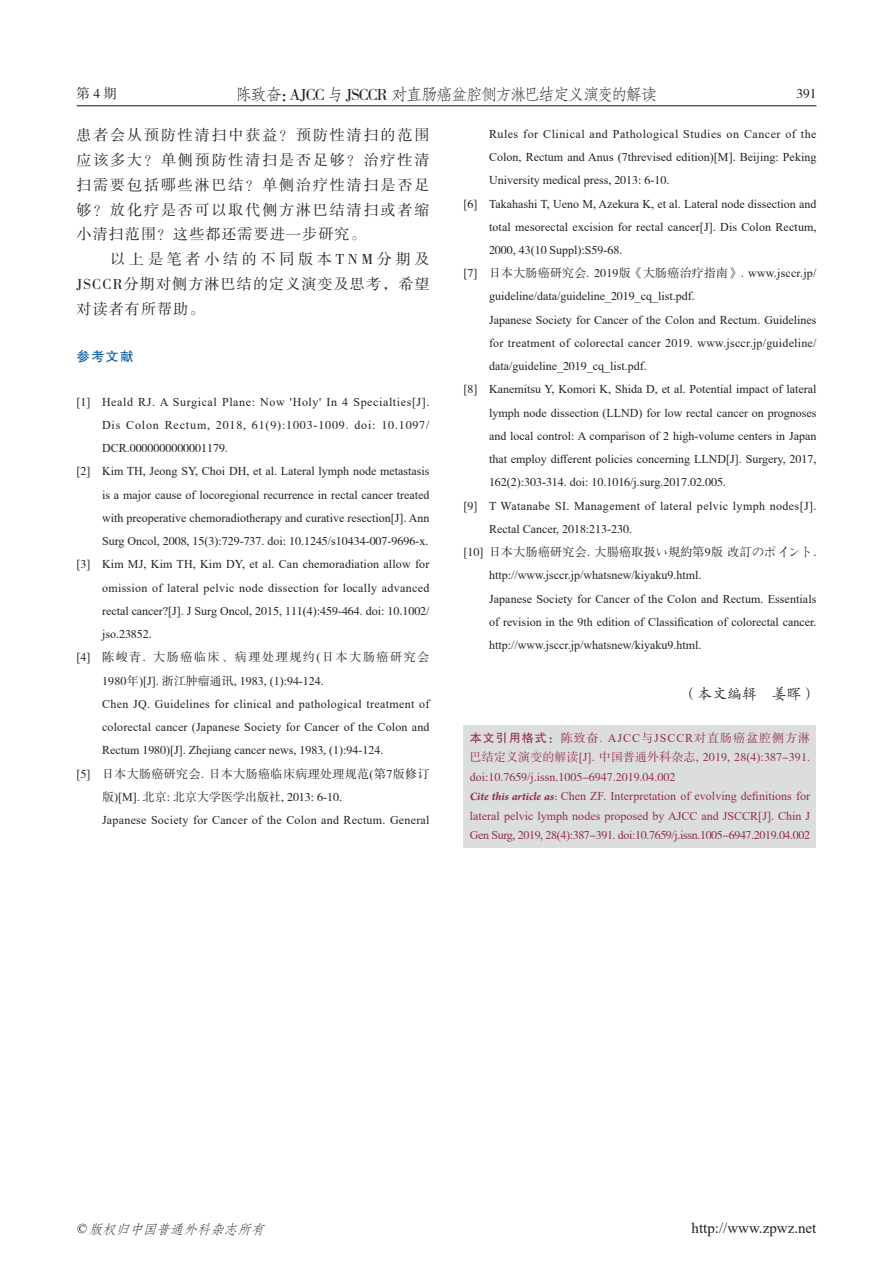
<style>
.page{position:relative;width:893px;height:1263px;background:#fff}
.page>*{position:absolute;margin:0;border:0;box-sizing:border-box;transform-origin:0 0}
.t1{font:16.5px "FZFSK GBK1 0";letter-spacing:-.1em;color:#231f20}
.t2{font:15px/24.8px "FZSSK GBK1 0";letter-spacing:.075em;color:#231f20;text-align:justify}
.t3{font:15px "Times New Roman";color:#231f20}
.t4{font:15px "FZKTK GBK1 0";letter-spacing:-.01em;color:#231f20}
.t5{font:italic 13.5px "FZFSK GBK1 0";color:#231f20}
.t6{font:13.5px "FZSSK GBK1 0";letter-spacing:.125em;color:#231f20}
.t7{font:13.5px "FZHTK GBK1 0";color:#015ca3}
.t8{font:12px/23.2px "Times New Roman";color:#231f20;text-align:justify}
.t9{font:12px/23.2px "FZSSK GBK1 0";letter-spacing:.015em;color:#231f20}
.t10{font:12px/19.5px "Times New Roman";color:#942d4a}
.t11{font:12px/19.5px "FZSSK GBK1 0";color:#942d4a;text-align:justify}
.t12{font:12px "Times New Roman";letter-spacing:.02em;color:#231f20}
.t13{font:12px/23.2px "Times New Roman";letter-spacing:.05em;color:#231f20;text-align:right}
.t14{font:12px/23.2px "Times New Roman";letter-spacing:.03em;color:#231f20}
.t15{font:12px "FZSSK GBK1 0";letter-spacing:-.03em;color:#942d4a}
.t16{font:12px/23.2px "FZSSK GBK1 0";letter-spacing:.135em;color:#231f20}
.t17{font:12px "Times New Roman";letter-spacing:.04em;color:#231f20}
.s1{font-family:"FZSSK GBK1 0"}
.s2{font-family:"Times New Roman"}
.s3{font-family:"FZHTK GBK1 0"}
.s4{font-family:"Arno Pro";font-weight:700;font-style:italic}
.s5{font-family:"Arno Pro"}
</style>
<div class="page">
<hr style="left:77px;top:105px;width:739px;height:1px;background:#231f20">
<div style="left:463px;top:725px;width:353px;height:122px;background:#dcdddf"></div>
<p class="t6" style="left:77px;top:87px;width:42px">第4期</p>
<h1 class="t1" style="left:235px;top:85px;width:424px">陈致奋：<span class="s1">AJCC</span> 与 <span class="s1">JSCCR</span> 对直肠癌盆腔侧方淋巴结定义演变的解读</h1>
<p class="t6" style="left:796px;top:87px;width:22px">391</p>
<p class="t2" style="left:77px;top:124px;width:354px">患者会从预防性清扫中获益？预防性清扫的范围应该多大？单侧预防性清扫是否足够？治疗性清扫需要包括哪些淋巴结？单侧治疗性清扫是否足够？放化疗是否可以取代侧方淋巴结清扫或者缩小清扫范围？这些都还需要进一步研究。</p>
<p class="t2" style="left:77px;top:247px;width:355px;text-indent:34px">以上是笔者小结的不同版本TNM分期及JSCCR分期对侧方淋巴结的定义演变及思考，希望对读者有所帮助。</p>
<p class="t7" style="left:77px;top:349px;width:59px">参考文献</p>
<p class="t13" style="left:77px;top:390px;width:354px">[<span class="s1">1</span>] Heald RJ. A Surgical Plane: Now 'Holy' In <span class="s1">4</span> Specialties[J].<br>Dis Colon Rectum, <span class="s1">2018</span>, <span class="s1">61</span>(<span class="s1">9</span>):<span class="s1">1003</span>-<span class="s1">1009</span>. doi: <span class="s1">10</span>.<span class="s1">1097</span>/</p>
<p class="t9" style="left:102px;top:437px;width:127px"><span class="s2">DCR.</span>0000000000001179<span class="s2">.</span></p>
<p class="t8" style="left:102px;top:459px;width:329px;text-indent:-26px">[<span class="s1">2</span>] Kim TH, Jeong SY, Choi DH, et al. Lateral lymph node metastasis is a major cause of locoregional recurrence in rectal cancer treated with preoperative chemoradiotherapy and curative resection[J]. Ann</p>
<p class="t9" style="left:102px;top:530px;width:328px"><span class="s2">Surg Oncol,</span> 2008<span class="s2">,</span> 15<span class="s2">(</span>3<span class="s2">):</span>729<span class="s2">-</span>737<span class="s2">. doi:</span> 10<span class="s2">.</span>1245<span class="s2">/s</span>10434<span class="s2">-</span>007<span class="s2">-</span>9696<span class="s2">-x.</span></p>
<p class="t8" style="left:102px;top:552px;width:329px;text-indent:-26px">[<span class="s1">3</span>] Kim MJ, Kim TH, Kim DY, et al. Can chemoradiation allow for omission of lateral pelvic node dissection for locally advanced rectal cancer?[J]. J Surg Oncol, <span class="s1">2015</span>, <span class="s1">111</span>(<span class="s1">4</span>):<span class="s1">459</span>-<span class="s1">464</span>. doi: <span class="s1">10</span>.<span class="s1">1002</span>/ jso.<span class="s1">23852</span>.</p>
<p class="t16" style="left:102px;top:646px;width:329px;text-indent:-26px"><span class="s2">[</span>4<span class="s2">]</span> 陈峻青<span class="s2">.</span> 大肠癌临床、病理处理规约<span class="s2">(</span>日本大肠癌研究会<br>1980年<span class="s2">)[J].</span> 浙江肿瘤通讯<span class="s2">,</span> 1983<span class="s2">, (</span>1<span class="s2">):</span>94<span class="s2">-</span>124<span class="s2">.</span></p>
<p class="t8" style="left:102px;top:692px;width:329px">Chen JQ. Guidelines for clinical and pathological treatment of colorectal cancer (Japanese Society for Cancer of the Colon and Rectum <span class="s1">1980</span>)[J]. Zhejiang cancer news, <span class="s1">1983</span>, (<span class="s1">1</span>):<span class="s1">94</span>-<span class="s1">124</span>.</p>
<p class="t9" style="left:102px;top:762px;width:329px;text-indent:-26px"><span class="s2">[</span>5<span class="s2">]</span> 日本大肠癌研究会<span class="s2">.</span> 日本大肠癌临床病理处理规范<span class="s2">(</span>第7版修订版<span class="s2">)[M].</span> 北京<span class="s2">:</span> 北京大学医学出版社<span class="s2">,</span> 2013<span class="s2">:</span> 6<span class="s2">-</span>10<span class="s2">.</span></p>
<p class="t12" style="left:102px;top:812px;width:329px">Japanese Society for Cancer of the Colon and Rectum. General</p>
<p class="t17" style="left:489px;top:125px;width:329px">Rules for Clinical and Pathological Studies on Cancer of the</p>
<p class="t8" style="left:489px;top:145px;width:329px">Colon, Rectum and Anus (<span class="s1">7</span>threvised edition)[M]. Beijing: Peking</p>
<p class="t8" style="left:489px;top:168px;width:182px">University medical press, <span class="s1">2013</span>: <span class="s1">6</span>-<span class="s1">10</span>.</p>
<p class="t8" style="left:463px;top:191px;width:354px">[<span class="s1">6</span>] Takahashi T, Ueno M, Azekura K, et al. Lateral node dissection and</p>
<p class="t8" style="left:489px;top:215px;width:329px">total mesorectal excision for rectal cancer[J]. Dis Colon Rectum,</p>
<p class="t9" style="left:463px;top:239px;width:354px;text-indent:26px">2000<span class="s2">,</span> 43<span class="s2">(</span>10 <span class="s2">Suppl):S</span>59<span class="s2">-</span>68<span class="s2">.<br>[</span>7<span class="s2">]</span> 日本大肠癌研究会<span class="s2">.</span> 2019版《大肠癌治疗指南》<span class="s2">. www.jsccr.jp/</span></p>
<p class="t8" style="left:489px;top:284px;width:207px">guideline/data/guideline_<span class="s1">2019</span>_cq_list.pdf.</p>
<p class="t8" style="left:489px;top:308px;width:329px">Japanese Society for Cancer of the Colon and Rectum. Guidelines</p>
<p class="t12" style="left:489px;top:334px;width:329px">for treatment of colorectal cancer <span class="s1">2019</span>. www.jsccr.jp/guideline/</p>
<p class="t8" style="left:489px;top:354px;width:159px">data/guideline_<span class="s1">2019</span>_cq_list.pdf.</p>
<p class="t8" style="left:463px;top:377px;width:354px">[<span class="s1">8</span>] Kanemitsu Y, Komori K, Shida D, et al. Potential impact of lateral</p>
<p class="t8" style="left:489px;top:401px;width:329px">lymph node dissection (LLND) for low rectal cancer on prognoses</p>
<p class="t8" style="left:489px;top:424px;width:329px">and local control: A comparison of <span class="s1">2</span> high-volume centers in Japan</p>
<p class="t8" style="left:489px;top:447px;width:329px">that employ different policies concerning LLND[J]. Surgery, <span class="s1">2017</span>,</p>
<p class="t9" style="left:489px;top:471px;width:238px">162<span class="s2">(</span>2<span class="s2">):</span>303<span class="s2">-</span>314<span class="s2">. doi:</span> 10<span class="s2">.</span>1016<span class="s2">/j.surg.</span>2017<span class="s2">.</span>02<span class="s2">.</span>005<span class="s2">.</span></p>
<p class="t14" style="left:489px;top:494px;width:329px;text-indent:-26px">[<span class="s1">9</span>] T Watanabe SI. Management of lateral pelvic lymph nodes[J].<br>Rectal Cancer, <span class="s1">2018</span>:<span class="s1">213</span>-<span class="s1">230</span>.</p>
<p class="t9" style="left:463px;top:541px;width:354px"><span class="s2">[</span>10<span class="s2">]</span> 日本大肠癌研究会<span class="s2">.</span> 大腸癌取扱い規約第9版改訂のポイント<span class="s2">.</span></p>
<p class="t8" style="left:489px;top:563px;width:329px;text-align:left">http://www.jsccr.jp/whatsnew/kiyaku<span class="s1">9</span>.html.<br>Japanese Society for Cancer of the Colon and Rectum. Essentials of revision in the <span class="s1">9</span>th edition of Classification of colorectal cancer. http://www.jsccr.jp/whatsnew/kiyaku<span class="s1">9</span>.html.</p>
<p class="t4" style="left:683px;top:686px;width:135px">（本文编辑　姜晖）</p>
<p class="t11" style="left:470px;top:729px;width:342px"><span class="s3">本文引用格式：</span>陈致奋<span class="s2">. AJCC</span>与<span class="s2">JSCCR</span>对直肠癌盆腔侧方淋巴结定义演变的解读<span class="s2">[J].</span> 中国普通外科杂志<span class="s2">,</span> 2019<span class="s2">,</span> 28<span class="s2">(</span>4<span class="s2">):</span>387-391<span class="s2">. doi:</span>10<span class="s2">.</span>7659<span class="s2">/j.issn.</span>1005-6947<span class="s2">.</span>2019<span class="s2">.</span>04<span class="s2">.</span>002</p>
<p class="t10" style="left:470px;top:786px;width:342px"><span class="s4">Cite this article as</span><span class="s5">:</span> Chen ZF. Interpretation of evolving definitions for lateral pelvic lymph nodes proposed by AJCC and JSCCR[J]. Chin J</p>
<p class="t15" style="left:470px;top:829px;width:342px"><span class="s2">Gen Surg,</span> 2019<span class="s2">,</span> 28<span class="s2">(</span>4<span class="s2">):</span>387-391<span class="s2">. doi:</span>10<span class="s2">.</span>7659<span class="s2">/j.issn.</span>1005-6947<span class="s2">.</span>2019<span class="s2">.</span>04<span class="s2">.</span>002</p>
<p class="t5" style="left:76px;top:1221px;width:194px"><span class="s2">©</span> 版权归中国普通外科杂志所有</p>
<p class="t3" style="left:692px;top:1217px;width:126px">http://www.zpwz.net</p>
</div>
